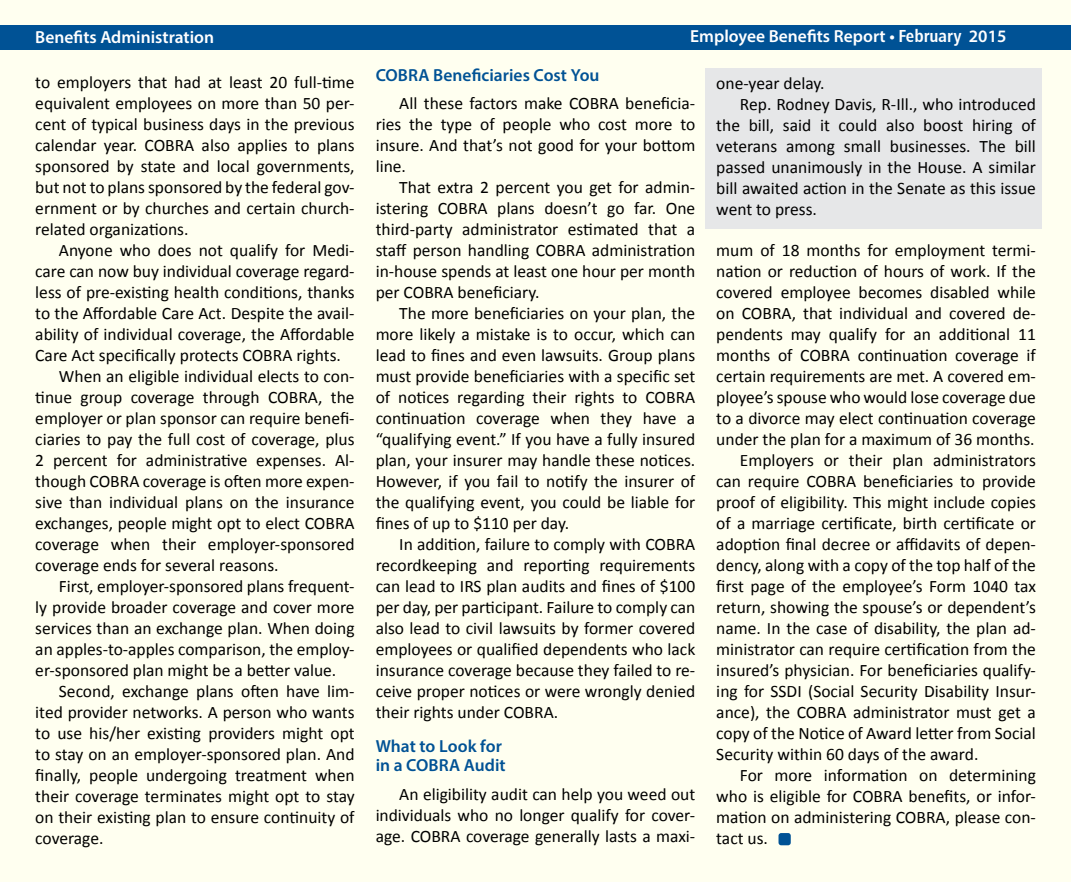
<style>
.page{position:relative;width:1071px;height:882px;background:#fff}
.page>*{position:absolute;margin:0;border:0;box-sizing:border-box;transform-origin:0 0}
.t1{font:17.5px/21px "Calibri";color:#000;text-align:justify}
.t2{font:600 17.5px "Myriad Pro";color:#fff}
.t3{font:600 17.5px/19.2px "Myriad Pro";color:#005295}
.s1{font-family:"Humanist 777 BT Bold Condensed B";font-weight:400}
</style>
<div class="page">
<div style="left:1px;top:1px;width:1070px;height:881px;background:#fffff0"></div>
<div style="left:0;top:25px;width:1071px;height:24px;background:#005295"></div>
<div style="left:706px;top:68px;width:336px;height:160px;background:#e6e7e8"></div>
<div style="left:779px;top:833px;width:12px;height:12px;background:#005295;border-radius:3px"></div>
<p class="t2" style="left:35px;top:26px;width:180px">Benefits Administration</p>
<p class="t2" style="left:690px;top:25px;width:318px">Employee Benefits Report • <span class="s1">February</span> 2015</p>
<p class="t1" style="left:35px;top:71px;width:321px">to employers that had at least 20 full-time equivalent employees on more than 50 per&shy;cent of typical business days in the previous calendar year. COBRA also applies to plans sponsored by state and local governments, but not to plans sponsored by the federal gov&shy;ernment or by churches and certain church&shy;related organizations.</p>
<p class="t1" style="left:59px;top:239px;width:297px">Anyone who does not qualify for Medi-</p>
<p class="t1" style="left:35px;top:260px;width:321px">care can now buy individual coverage regard-</p>
<p class="t1" style="left:35px;top:281px;width:321px">less of pre-existing health conditions, thanks</p>
<p class="t1" style="left:35px;top:302px;width:321px">to the Affordable Care Act. Despite the avail-</p>
<p class="t1" style="left:35px;top:323px;width:321px">ability of individual coverage, the Affordable</p>
<p class="t1" style="left:35px;top:344px;width:307px">Care Act specifically protects COBRA rights.</p>
<p class="t1" style="left:59px;top:365px;width:297px">When an eligible individual elects to con-</p>
<p class="t1" style="left:35px;top:386px;width:321px">tinue group coverage through COBRA, the</p>
<p class="t1" style="left:35px;top:407px;width:321px">employer or plan sponsor can require benefi-</p>
<p class="t1" style="left:35px;top:428px;width:321px">ciaries to pay the full cost of coverage, plus</p>
<p class="t1" style="left:35px;top:449px;width:321px">2 percent for administrative expenses. Al-</p>
<p class="t1" style="left:35px;top:470px;width:321px">though COBRA coverage is often more expen-</p>
<p class="t1" style="left:35px;top:491px;width:321px">sive than individual plans on the insurance</p>
<p class="t1" style="left:35px;top:512px;width:321px">exchanges, people might opt to elect COBRA</p>
<p class="t1" style="left:35px;top:533px;width:321px">coverage when their employer-sponsored</p>
<p class="t1" style="left:35px;top:554px;width:245px">coverage ends for several reasons.</p>
<p class="t1" style="left:59px;top:575px;width:297px">First, employer-sponsored plans frequent-</p>
<p class="t1" style="left:35px;top:596px;width:321px">ly provide broader coverage and cover more</p>
<p class="t1" style="left:35px;top:617px;width:321px">services than an exchange plan. When doing</p>
<p class="t1" style="left:35px;top:638px;width:321px">an apples-to-apples comparison, the employ-</p>
<p class="t1" style="left:35px;top:659px;width:303px">er-sponsored plan might be a better value.</p>
<p class="t1" style="left:59px;top:680px;width:297px">Second, exchange plans often have lim-</p>
<p class="t1" style="left:35px;top:701px;width:321px">ited provider networks. A person who wants</p>
<p class="t1" style="left:35px;top:722px;width:321px">to use his/her existing providers might opt</p>
<p class="t1" style="left:35px;top:743px;width:321px">to stay on an employer-sponsored plan. And</p>
<p class="t1" style="left:35px;top:764px;width:321px">finally, people undergoing treatment when</p>
<p class="t1" style="left:35px;top:785px;width:321px">their coverage terminates might opt to stay</p>
<p class="t1" style="left:35px;top:806px;width:321px">on their existing plan to ensure continuity of</p>
<p class="t1" style="left:35px;top:827px;width:70px">coverage.</p>
<p class="t3" style="left:376px;top:65px;width:225px">COBRA Beneficiaries Cost You</p>
<p class="t1" style="left:376px;top:93px;width:321px;text-indent:24px">All these factors make COBRA beneficia&shy;ries the type of people who cost more to insure. And that’s not good for your bottom line.</p>
<p class="t1" style="left:376px;top:177px;width:321px;text-indent:24px">That extra 2 percent you get for admin&shy;istering COBRA plans doesn’t go far. One third-party administrator estimated that a staff person handling COBRA administration in-house spends at least one hour per month per COBRA beneficiary.</p>
<p class="t1" style="left:376px;top:303px;width:321px;text-indent:24px">The more beneficiaries on your plan, the more likely a mistake is to occur, which can lead to fines and even lawsuits. Group plans must provide beneficiaries with a specific set of notices regarding their rights to COBRA continuation coverage when they have a “qualifying event.” If you have a fully insured plan, your insurer may handle these notices.<br>However, if you fail to notify the insurer of the qualifying event, you could be liable for fines of up to $110 per day.</p>
<p class="t1" style="left:376px;top:534px;width:321px;text-indent:24px">In addition, failure to comply with COBRA recordkeeping and reporting requirements can lead to IRS plan audits and fines of $100 per day, per participant. Failure to comply can also lead to civil lawsuits by former covered employees or qualified dependents who lack insurance coverage because they failed to re&shy;ceive proper notices or were wrongly denied their rights under COBRA.</p>
<p class="t3" style="left:376px;top:736px;width:131px">What to Look for in a COBRA Audit</p>
<p class="t1" style="left:376px;top:784px;width:321px;text-indent:24px">An eligibility audit can help you weed out individuals who no longer qualify for cover&shy;age. COBRA coverage generally lasts a maxi-</p>
<p class="t1" style="left:716px;top:73px;width:110px">one-year delay.</p>
<p class="t1" style="left:740px;top:94px;width:298px">Rep. Rodney Davis, R-Ill., who introduced</p>
<p class="t1" style="left:716px;top:115px;width:321px">the bill, said it could also boost hiring of</p>
<p class="t1" style="left:716px;top:136px;width:321px">veterans among small businesses. The bill</p>
<p class="t1" style="left:716px;top:157px;width:321px">passed unanimously in the House. A similar</p>
<p class="t1" style="left:716px;top:178px;width:321px">bill awaited action in the Senate as this issue</p>
<p class="t1" style="left:716px;top:199px;width:102px">went to press.</p>
<p class="t1" style="left:716px;top:240px;width:321px">mum of 18 months for employment termi-</p>
<p class="t1" style="left:716px;top:261px;width:321px">nation or reduction of hours of work. If the</p>
<p class="t1" style="left:716px;top:282px;width:321px">covered employee becomes disabled while</p>
<p class="t1" style="left:716px;top:303px;width:321px">on COBRA, that individual and covered de-</p>
<p class="t1" style="left:716px;top:324px;width:321px">pendents may qualify for an additional 11</p>
<p class="t1" style="left:716px;top:345px;width:321px">months of COBRA continuation coverage if</p>
<p class="t1" style="left:716px;top:366px;width:321px">certain requirements are met. A covered em-</p>
<p class="t1" style="left:716px;top:387px;width:321px">ployee’s spouse who would lose coverage due</p>
<p class="t1" style="left:716px;top:408px;width:321px">to a divorce may elect continuation coverage</p>
<p class="t1" style="left:716px;top:429px;width:320px">under the plan for a maximum of 36 months.</p>
<p class="t1" style="left:740px;top:450px;width:298px">Employers or their plan administrators</p>
<p class="t1" style="left:716px;top:471px;width:321px">can require COBRA beneficiaries to provide</p>
<p class="t1" style="left:716px;top:492px;width:321px">proof of eligibility. This might include copies</p>
<p class="t1" style="left:716px;top:513px;width:321px">of a marriage certificate, birth certificate or</p>
<p class="t1" style="left:716px;top:534px;width:321px">adoption final decree or affidavits of depen-</p>
<p class="t1" style="left:716px;top:555px;width:321px">dency, along with a copy of the top half of the</p>
<p class="t1" style="left:716px;top:576px;width:321px">first page of the employee’s Form 1040 tax</p>
<p class="t1" style="left:716px;top:597px;width:321px">return, showing the spouse’s or dependent’s</p>
<p class="t1" style="left:716px;top:618px;width:321px">name. In the case of disability, the plan ad-</p>
<p class="t1" style="left:716px;top:639px;width:321px">ministrator can require certification from the</p>
<p class="t1" style="left:716px;top:660px;width:321px">insured’s physician. For beneficiaries qualify-</p>
<p class="t1" style="left:716px;top:681px;width:321px">ing for SSDI (Social Security Disability Insur-</p>
<p class="t1" style="left:716px;top:702px;width:321px">ance), the COBRA administrator must get a</p>
<p class="t1" style="left:716px;top:723px;width:321px">copy of the Notice of Award letter from Social</p>
<p class="t1" style="left:716px;top:744px;width:264px">Security within 60 days of the award.</p>
<p class="t1" style="left:740px;top:765px;width:298px">For more information on determining</p>
<p class="t1" style="left:716px;top:786px;width:321px">who is eligible for COBRA benefits, or infor-</p>
<p class="t1" style="left:716px;top:807px;width:321px">mation on administering COBRA, please con-</p>
<p class="t1" style="left:716px;top:828px;width:53px">tact us.</p>
</div>
